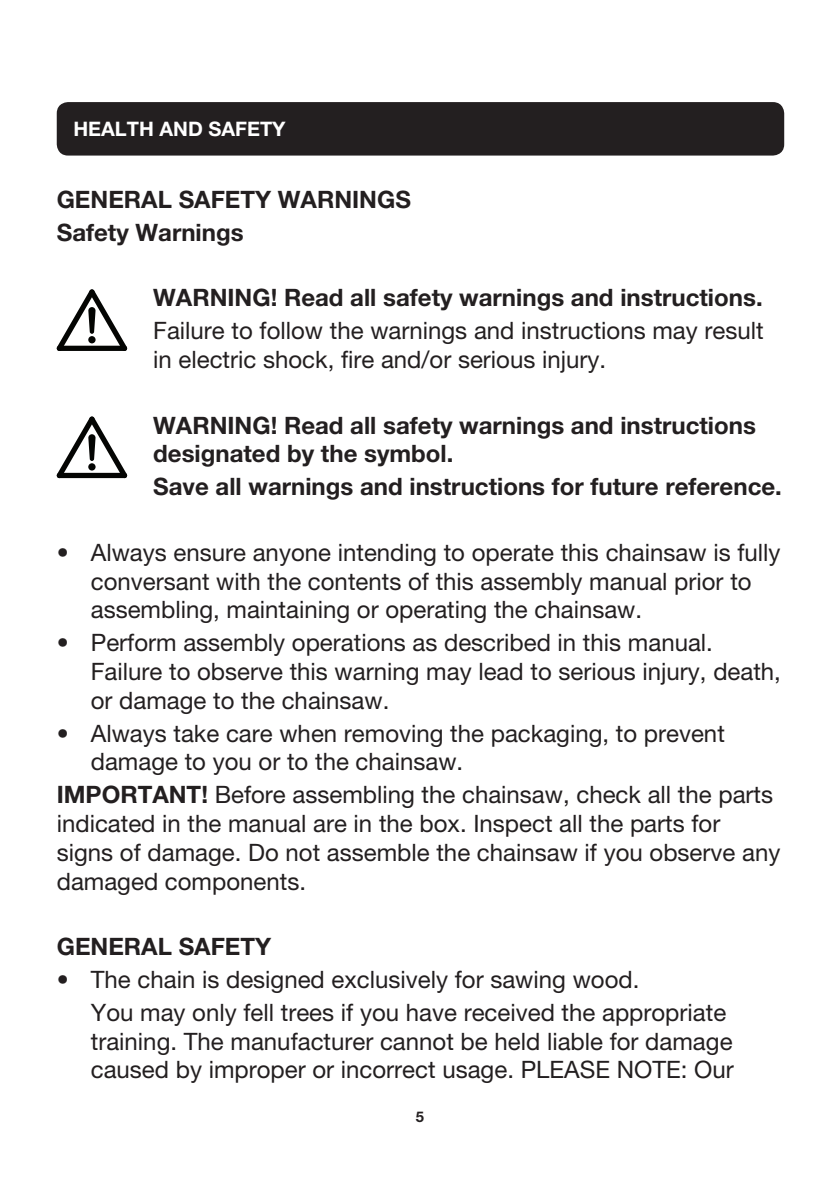
<style>
.page{position:relative;width:840px;height:1191px;background:#fff}
.page>*{position:absolute;margin:0;border:0;box-sizing:border-box;transform-origin:0 0}
.t1{font:24px/28.8px "Helvetica Neue LT Pro";color:#231f20}
.t2{font:700 24px/28.8px "Helvetica Neue LT Pro";color:#231f20}
.t3{font:700 20px "Helvetica Neue LT Pro";color:#fff}
.t4{font:700 14.8px "Helvetica Neue LT Std";color:#231f20}
.s1{font-weight:700}
</style>
<div class="page">
<div style="left:57px;top:102px;width:726px;height:54px;background:#231f20;border-radius:11px"></div>
<svg style="left:56px;top:289px;width:71px;height:62px"></svg>
<svg style="left:56px;top:416px;width:71px;height:62px"></svg>
<p class="t3" style="left:73px;top:116px;width:213px">HEALTH AND SAFETY</p>
<p class="t2" style="left:57px;top:185px;width:355px">GENERAL SAFETY WARNINGS</p>
<p class="t2" style="left:57px;top:217px;width:188px">Safety Warnings</p>
<p class="t2" style="left:153px;top:283px;width:610px">WARNING! Read all safety warnings and instructions.</p>
<p class="t1" style="left:153px;top:316px;width:611px">Failure to follow the warnings and instructions may result in electric shock, fire and/or serious injury.</p>
<p class="t2" style="left:153px;top:410px;width:604px">WARNING! Read all safety warnings and instructions designated by the symbol.</p>
<p class="t2" style="left:153px;top:472px;width:629px">Save all warnings and instructions for future reference.</p>
<p class="t1" style="left:91px;top:537px;width:690px;text-indent:-34px">• Always ensure anyone intending to operate this chainsaw is fully conversant with the contents of this assembly manual prior to assembling, maintaining or operating the chainsaw.</p>
<p class="t1" style="left:91px;top:628px;width:691px;text-indent:-34px">• Perform assembly operations as described in this manual.<br>Failure to observe this warning may lead to serious injury, death, or damage to the chainsaw.</p>
<p class="t1" style="left:91px;top:718px;width:635px;text-indent:-34px">• Always take care when removing the packaging, to prevent damage to you or to the chainsaw.</p>
<p class="t1" style="left:57px;top:780px;width:724px"><span class="s1">IMPORTANT!</span> Before assembling the chainsaw, check all the parts indicated in the manual are in the box. Inspect all the parts for signs of damage. Do not assemble the chainsaw if you observe any damaged components.</p>
<p class="t2" style="left:57px;top:931px;width:216px">GENERAL SAFETY</p>
<p class="t1" style="left:57px;top:964px;width:583px">• The chain is designed exclusively for sawing wood.</p>
<p class="t1" style="left:91px;top:997px;width:644px">You may only fell trees if you have received the appropriate training. The manufacturer cannot be held liable for damage caused by improper or incorrect usage. PLEASE NOTE: Our</p>
<p class="t4" style="left:415px;top:1107px;width:10px">5</p>
</div>
